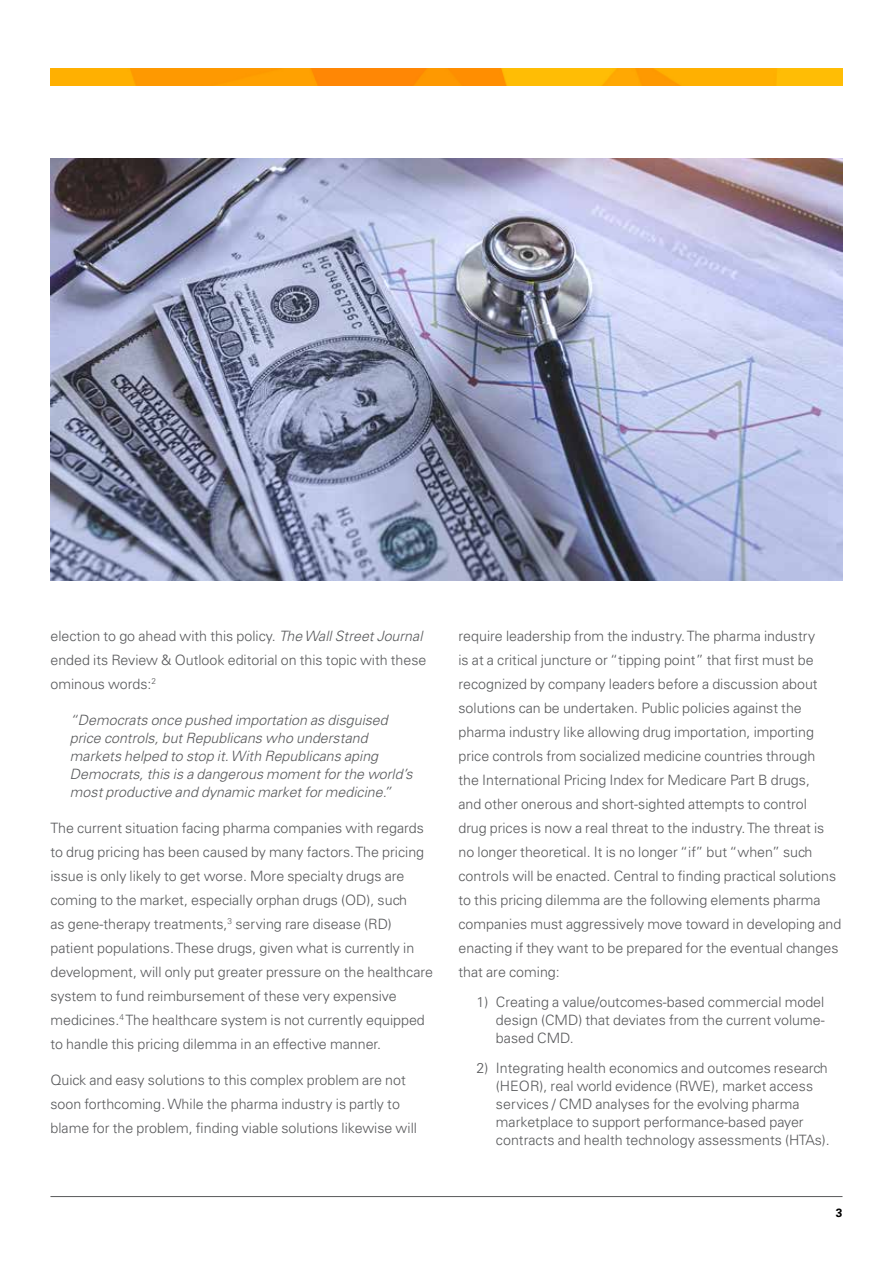
<style>
.page{position:relative;width:893px;height:1263px;background:#fff}
.page>*{position:absolute;margin:0;border:0;box-sizing:border-box;transform-origin:0 0}
.t1{font:300 14.25px/24px "Univers LT Std";color:#58595b}
.t2{font:italic 300 14.25px/18px "Univers LT Std";color:#58595b}
.t3{font:700 12px "Univers LT Std";color:#000}
.s1{font-style:italic}
</style>
<div class="page">
<img style="left:50px;top:68px;width:792px;height:17px">
<hr style="left:50px;top:1196px;width:792px;height:1px;background:#58595b">
<img style="left:50px;top:159px;width:792px;height:421px">
<p class="t1" style="left:50px;top:623px;width:378px">election to go ahead with this policy. <span class="s1">The Wall Street Journal </span>ended its Review &amp; Outlook editorial on this topic with these ominous words:<sup>2</sup></p>
<p class="t2" style="left:70px;top:711px;width:344px">“Democrats once pushed importation as disguised price controls, but Republicans who understand markets helped to stop it. With Republicans aping Democrats, this is a dangerous moment for the world’s most productive and dynamic market for medicine.”</p>
<p class="t1" style="left:50px;top:815px;width:384px">The current situation facing pharma companies with regards to drug pricing has been caused by many factors. The pricing issue is only likely to get worse. More specialty drugs are coming to the market, especially orphan drugs (OD), such<br>as gene-therapy treatments,<sup>3</sup> serving rare disease (RD) patient populations. These drugs, given what is currently in development, will only put greater pressure on the healthcare system to fund reimbursement of these very expensive medicines.<sup>4</sup> The healthcare system is not currently equipped to handle this pricing dilemma in an effective manner.</p>
<p class="t1" style="left:50px;top:1067px;width:368px">Quick and easy solutions to this complex problem are not soon forthcoming. While the pharma industry is partly to blame for the problem, finding viable solutions likewise will</p>
<p class="t1" style="left:458px;top:623px;width:384px">require leadership from the industry. The pharma industry<br>is at a critical juncture or “tipping point” that first must be recognized by company leaders before a discussion about solutions can be undertaken. Public policies against the pharma industry like allowing drug importation, importing price controls from socialized medicine countries through<br>the International Pricing Index for Medicare Part B drugs,<br>and other onerous and short-sighted attempts to control<br>drug prices is now a real threat to the industry. The threat is no longer theoretical. It is no longer “if” but “when” such controls will be enacted. Central to finding practical solutions to this pricing dilemma are the following elements pharma companies must aggressively move toward in developing and enacting if they want to be prepared for the eventual changes that are coming:</p>
<p class="t1" style="left:496px;top:992px;width:330px;line-height:18px;text-align:justify;text-indent:-19px">1) Creating a value/outcomes-based commercial model design (CMD) that deviates from the current volume&shy;based CMD.</p>
<p class="t1" style="left:496px;top:1058px;width:335px;line-height:18px;text-indent:-19px">2) Integrating health economics and outcomes research (HEOR), real world evidence (RWE), market access services / CMD analyses for the evolving pharma marketplace to support performance-based payer contracts and health technology assessments (HTAs).</p>
<p class="t3" style="left:836px;top:1205px;width:8px">3</p>
</div>
